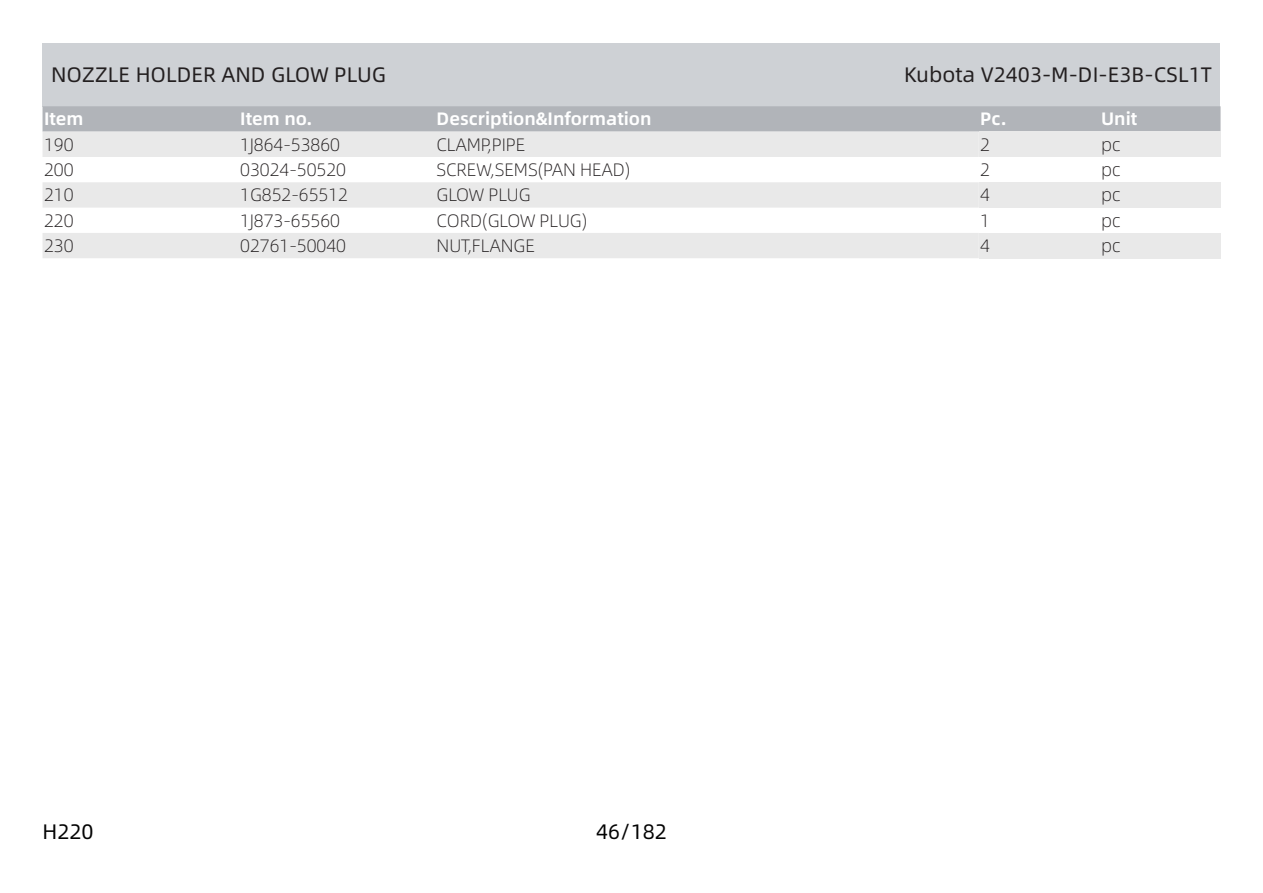
<style>
.page{position:relative;width:1263px;height:893px;background:#fff}
.page>*{position:absolute;margin:0;border:0;box-sizing:border-box;transform-origin:0 0}
.本组选配二级后{font:21px "Alibaba Pu Hui Ti 2 55 Regular";color:#231f20}
.t1{font:21px "Alibaba Pu Hui Ti 2 55 Regular";color:#030303}
.t2{font:18px "Alibaba Pu Hui Ti 2 35 Thin";color:#231f20}
.t3{font:18px "Alibaba Pu Hui Ti 2 85 Bold";color:#fff}
</style>
<div class="page">
<div style="left:43px;top:43px;width:1177px;height:63px;background:#ced1d5"></div>
<svg style="left:43px;top:106px;width:1177px;height:51px;background:#cacbce"></svg>
<div style="left:979px;top:132px;width:121px;height:25px;background:#e9e9e9"></div>
<div style="left:1100px;top:132px;width:120px;height:25px;background:#e9e9e9"></div>
<div style="left:43px;top:182px;width:936px;height:26px;background:#e9e9e9"></div>
<div style="left:979px;top:182px;width:121px;height:26px;background:#e9e9e9"></div>
<div style="left:1100px;top:182px;width:120px;height:26px;background:#e9e9e9"></div>
<div style="left:43px;top:233px;width:936px;height:25px;background:#e9e9e9"></div>
<div style="left:979px;top:233px;width:121px;height:25px;background:#e9e9e9"></div>
<div style="left:1100px;top:233px;width:120px;height:25px;background:#e9e9e9"></div>
<p class="本组选配二级后" style="left:51px;top:58px;width:337px">NOZZLE HOLDER AND GLOW PLUG</p>
<p class="本组选配二级后" style="left:904px;top:59px;width:309px">Kubota V2403-M-DI-E3B-CSL1T</p>
<p class="t3" style="left:44px;top:105px;width:41px">Item</p>
<p class="t3" style="left:240px;top:105px;width:73px">Item no.</p>
<p class="t3" style="left:437px;top:105px;width:216px">Description&amp;Information</p>
<p class="t3" style="left:980px;top:105px;width:28px">Pc.</p>
<p class="t3" style="left:1101px;top:105px;width:38px">Unit</p>
<p class="t2" style="left:44px;top:131px;width:31px">190</p>
<p class="t2" style="left:240px;top:131px;width:101px">1J864-53860</p>
<p class="t2" style="left:437px;top:131px;width:90px">CLAMP,PIPE</p>
<p class="t2" style="left:980px;top:131px;width:11px">2</p>
<p class="t2" style="left:1101px;top:131px;width:21px">pc</p>
<p class="t2" style="left:44px;top:156px;width:31px">200</p>
<p class="t2" style="left:240px;top:156px;width:107px">03024-50520</p>
<p class="t2" style="left:437px;top:156px;width:195px">SCREW,SEMS(PAN HEAD)</p>
<p class="t2" style="left:980px;top:156px;width:11px">2</p>
<p class="t2" style="left:1101px;top:156px;width:21px">pc</p>
<p class="t2" style="left:44px;top:181px;width:31px">210</p>
<p class="t2" style="left:240px;top:181px;width:109px">1G852-65512</p>
<p class="t2" style="left:437px;top:181px;width:96px">GLOW PLUG</p>
<p class="t2" style="left:980px;top:181px;width:11px">4</p>
<p class="t2" style="left:1101px;top:181px;width:21px">pc</p>
<p class="t2" style="left:44px;top:207px;width:31px">220</p>
<p class="t2" style="left:240px;top:207px;width:101px">1J873-65560</p>
<p class="t2" style="left:437px;top:207px;width:152px">CORD(GLOW PLUG)</p>
<p class="t2" style="left:980px;top:207px;width:11px">1</p>
<p class="t2" style="left:1101px;top:207px;width:21px">pc</p>
<p class="t2" style="left:44px;top:232px;width:31px">230</p>
<p class="t2" style="left:240px;top:232px;width:107px">02761-50040</p>
<p class="t2" style="left:437px;top:232px;width:100px">NUT,FLANGE</p>
<p class="t2" style="left:980px;top:232px;width:11px">4</p>
<p class="t2" style="left:1101px;top:232px;width:21px">pc</p>
<p class="t1" style="left:43px;top:815px;width:53px">H220</p>
<p class="t1" style="left:596px;top:815px;width:72px">46/182</p>
</div>
